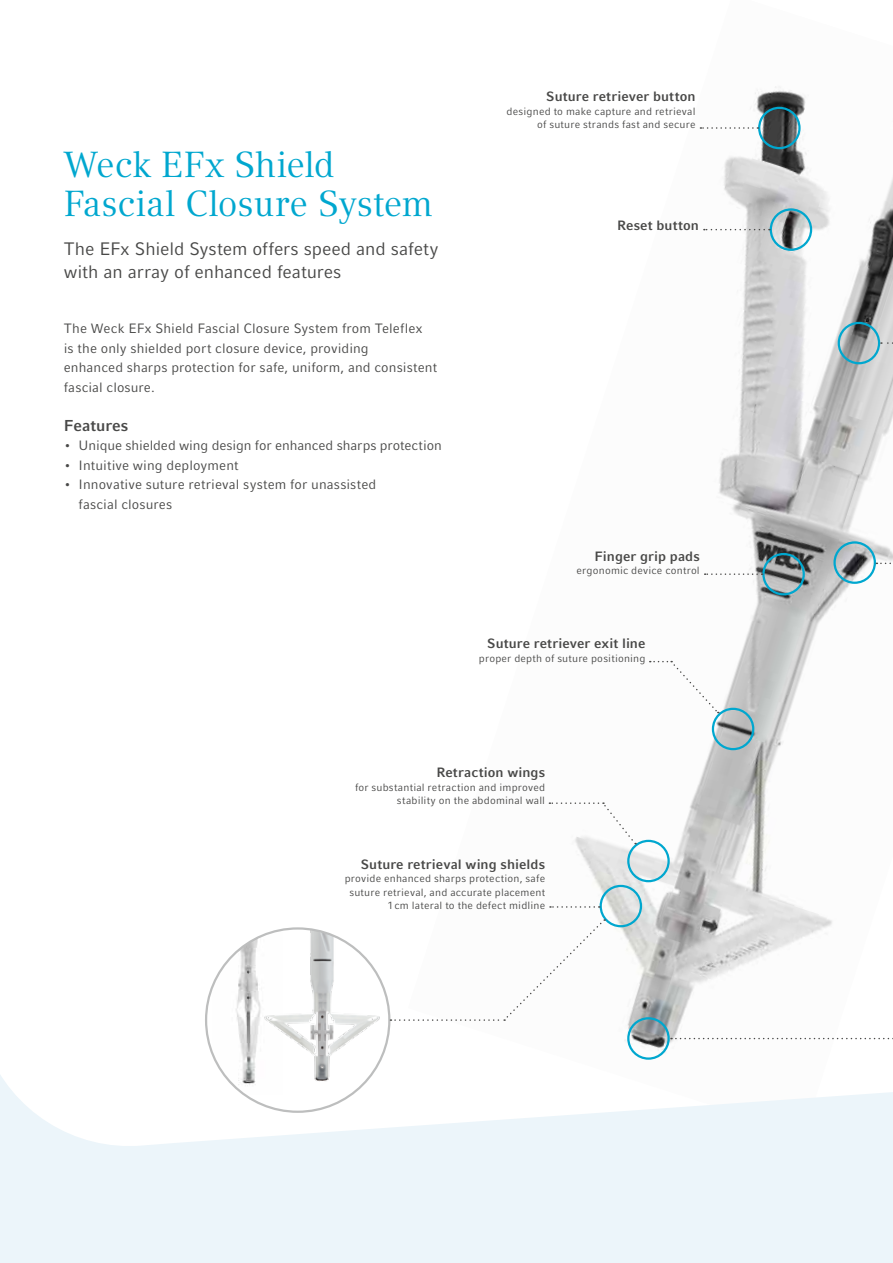
<style>
.page{position:relative;width:893px;height:1263px;background:#fff}
.page>*{position:absolute;margin:0;border:0;box-sizing:border-box;transform-origin:0 0}
.t1{font:36px/39px "Compatil Text LT Pro";letter-spacing:-.005em;color:#00a7cf}
.t2{font:18px/22.5px "Compatil Fact LT Pro";letter-spacing:-.005em;color:#494948}
.t3{font:700 15.75px "Compatil Fact LT Pro";color:#494948}
.t4{font:13.5px/19.5px "Compatil Fact LT Pro";letter-spacing:.005em;color:#494948}
.t5{font:700 13.5px "Compatil Fact LT Pro";letter-spacing:.01em;color:#494948}
.t6{font:10.5px/13.5px "Compatil Fact LT Pro";letter-spacing:.015em;color:#494948;text-align:right}
</style>
<div class="page">
<img style="left:548px;top:86px;width:345px;height:880px">
<svg style="left:0;top:966px;width:893px;height:297px;fill:#ecf5fa"></svg>
<img style="left:213px;top:937px;width:69px;height:157px">
<img style="left:256px;top:930px;width:132px;height:163px">
<div style="left:758px;top:107px;width:43px;height:42px;border:2px solid #00a7cf;border-radius:50%"></div>
<div style="left:762px;top:553px;width:43px;height:42px;border:2px solid #00a7cf;border-radius:50%"></div>
<div style="left:770px;top:208px;width:42px;height:43px;border:2px solid #00a7cf;border-radius:50%"></div>
<svg style="left:700px;top:127px;width:58px;height:2px"></svg>
<svg style="left:705px;top:573px;width:58px;height:2px"></svg>
<svg style="left:704px;top:229px;width:66px;height:1px"></svg>
<div style="left:712px;top:708px;width:42px;height:42px;border:2px solid #00a7cf;border-radius:50%"></div>
<div style="left:627px;top:840px;width:43px;height:42px;border:2px solid #00a7cf;border-radius:50%"></div>
<svg style="left:549px;top:802px;width:87px;height:42px"></svg>
<div style="left:600px;top:885px;width:42px;height:42px;border:2px solid #00a7cf;border-radius:50%"></div>
<div style="left:627px;top:1017px;width:43px;height:43px;border:2px solid #00a7cf;border-radius:50%"></div>
<div style="left:833px;top:541px;width:43px;height:43px;border:2px solid #00a7cf;border-radius:50%"></div>
<svg style="left:550px;top:906px;width:50px;height:2px"></svg>
<svg style="left:390px;top:919px;width:215px;height:102px"></svg>
<div style="left:838px;top:322px;width:42px;height:42px;border:2px solid #00a7cf;border-radius:50%"></div>
<svg style="left:881px;top:342px;width:12px;height:2px"></svg>
<svg style="left:876px;top:563px;width:17px;height:1px"></svg>
<svg style="left:671px;top:1038px;width:222px;height:1px"></svg>
<svg style="left:650px;top:661px;width:69px;height:52px"></svg>
<h1 class="t1" style="left:64px;top:145px;width:370px">Weck EFx Shield<br>Fascial Closure System</h1>
<h2 class="t2" style="left:64px;top:238px;width:376px">The EFx Shield System offers speed and safety with an array of enhanced features</h2>
<p class="t4" style="left:64px;top:319px;width:375px">The Weck EFx Shield Fascial Closure System from Teleflex<br>is the only shielded port closure device, providing<br>enhanced sharps protection for safe, uniform, and consistent fascial closure.</p>
<p class="t3" style="left:64px;top:416px;width:66px">Features</p>
<p class="t4" style="left:64px;top:436px;width:380px">• Unique shielded wing design for enhanced sharps protection</p>
<p class="t4" style="left:64px;top:455px;width:176px">• Intuitive wing deployment</p>
<p class="t4" style="left:79px;top:475px;width:299px;text-indent:-15px">• Innovative suture retrieval system for unassisted fascial closures</p>
<p class="t5" style="left:546px;top:88px;width:151px">Suture retriever button</p>
<p class="t6" style="left:507px;top:104px;width:190px">designed to make capture and retrieval of suture strands fast and secure</p>
<p class="t5" style="left:617px;top:217px;width:83px">Reset button</p>
<p class="t5" style="left:594px;top:548px;width:107px">Finger grip pads</p>
<p class="t6" style="left:577px;top:564px;width:125px">ergonomic device control</p>
<p class="t5" style="left:487px;top:635px;width:160px">Suture retriever exit line</p>
<p class="t6" style="left:479px;top:651px;width:168px">proper depth of suture positioning</p>
<p class="t5" style="left:436px;top:765px;width:110px">Retraction wings</p>
<p class="t6" style="left:355px;top:780px;width:192px">for substantial retraction and improved stability on the abdominal wall</p>
<p class="t5" style="left:361px;top:856px;width:186px">Suture retrieval wing shields</p>
<p class="t6" style="left:345px;top:872px;width:202px">provide enhanced sharps protection, safe suture retrieval, and accurate placement<br>1cm lateral to the defect midline</p>
</div>
